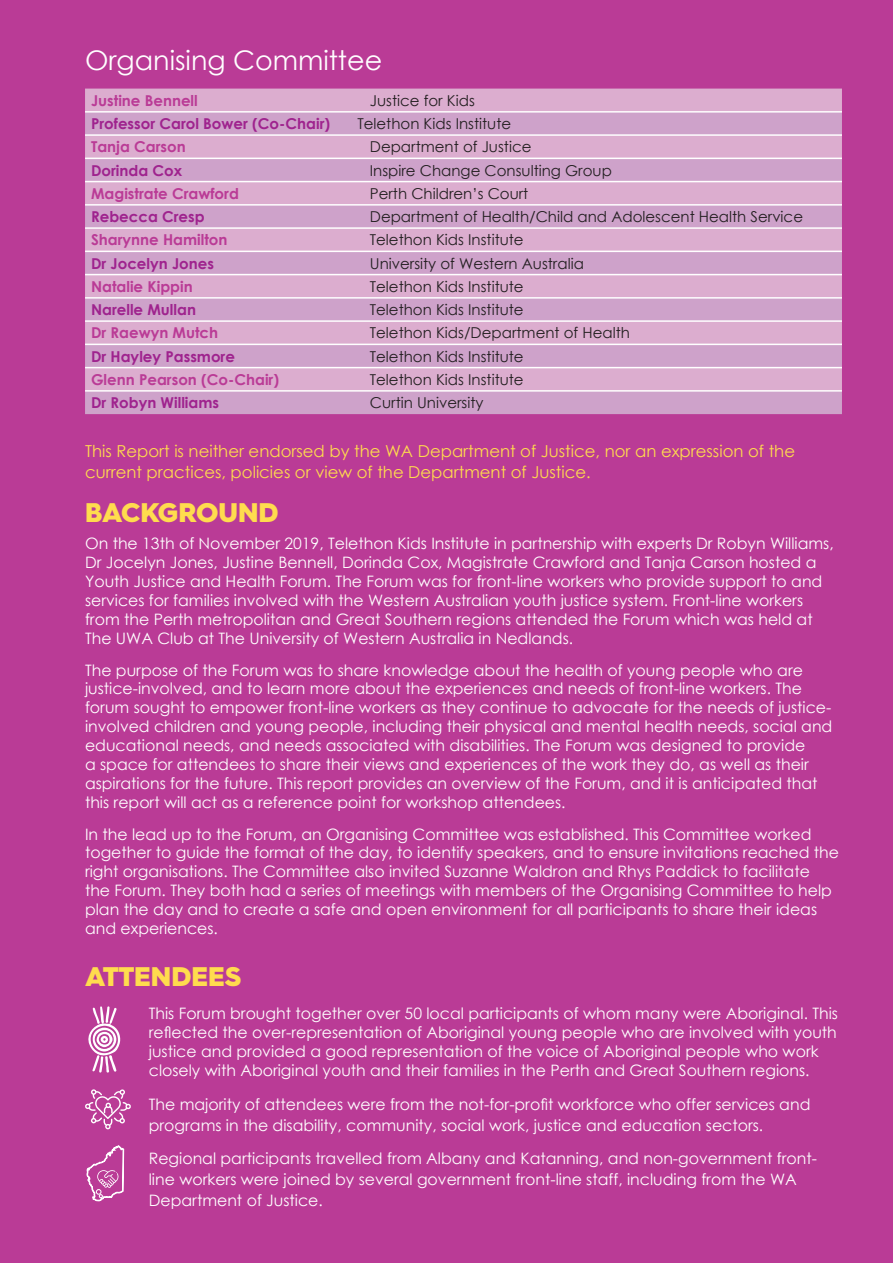
<style>
.page{position:relative;width:893px;height:1263px;background:#ba3b96}
.page>*{position:absolute;margin:0;border:0;box-sizing:border-box;transform-origin:0 0}
.t1{font:27px "Century Gothic";color:#fff}
.t2{font:900 27px "Hurme Geometric Sans 4";color:#ffdc4e}
.t3{font:16.5px/21px "Century Gothic";color:#ffdc4e}
.t4{font:15.75px/18.9px "Century Gothic";color:#fff}
.t5{font:15px "Century Gothic";color:#231f20}
.t6{font:700 15px "Century Gothic";color:#9f238e}
.t7{font:700 15px "Century Gothic";color:#ba3b96}
</style>
<div class="page">
<div style="left:85px;top:89px;width:757px;height:22px;background:#dcadcf"></div>
<svg style="left:85px;top:113px;width:757px;height:301px;background:#d4a8cc"></svg>
<hr style="left:85px;top:111px;width:757px;height:2px;background:#fff">
<hr style="left:85px;top:134px;width:757px;height:2px;background:#fff">
<hr style="left:85px;top:158px;width:757px;height:1px;background:#fff">
<hr style="left:85px;top:181px;width:757px;height:1px;background:#fff">
<hr style="left:85px;top:204px;width:757px;height:2px;background:#fff">
<hr style="left:85px;top:227px;width:757px;height:2px;background:#fff">
<hr style="left:85px;top:251px;width:757px;height:1px;background:#fff">
<hr style="left:85px;top:274px;width:757px;height:1px;background:#fff">
<hr style="left:85px;top:297px;width:757px;height:2px;background:#fff">
<hr style="left:85px;top:320px;width:757px;height:2px;background:#fff">
<hr style="left:85px;top:344px;width:757px;height:1px;background:#fff">
<hr style="left:85px;top:367px;width:757px;height:1px;background:#fff">
<hr style="left:85px;top:390px;width:757px;height:2px;background:#fff">
<svg style="left:88px;top:1006px;width:33px;height:67px"></svg>
<svg style="left:85px;top:1089px;width:46px;height:40px"></svg>
<svg style="left:86px;top:1145px;width:39px;height:56px"></svg>
<h1 class="t1" style="left:85px;top:41px;width:299px">Organising Committee</h1>
<p class="t7" style="left:91px;top:89px;width:108px">Justine Bennell</p>
<p class="t5" style="left:370px;top:90px;width:107px">Justice for Kids</p>
<p class="t6" style="left:91px;top:112px;width:241px">Professor Carol Bower (Co-Chair)</p>
<p class="t5" style="left:357px;top:113px;width:155px">Telethon Kids Institute</p>
<p class="t7" style="left:91px;top:135px;width:96px">Tanja Carson</p>
<p class="t5" style="left:370px;top:136px;width:163px">Department of Justice</p>
<p class="t6" style="left:91px;top:159px;width:93px">Dorinda Cox</p>
<p class="t5" style="left:370px;top:160px;width:244px">Inspire Change Consulting Group</p>
<p class="t7" style="left:91px;top:182px;width:149px">Magistrate Crawford</p>
<p class="t5" style="left:370px;top:183px;width:160px">Perth Children’s Court</p>
<p class="t6" style="left:91px;top:205px;width:115px">Rebecca Cresp</p>
<p class="t5" style="left:370px;top:206px;width:435px">Department of Health/Child and Adolescent Health Service</p>
<p class="t7" style="left:91px;top:228px;width:138px">Sharynne Hamilton</p>
<p class="t5" style="left:370px;top:229px;width:155px">Telethon Kids Institute</p>
<p class="t6" style="left:91px;top:252px;width:124px">Dr Jocelyn Jones</p>
<p class="t5" style="left:370px;top:253px;width:216px">University of Western Australia</p>
<p class="t7" style="left:91px;top:275px;width:103px">Natalie Kippin</p>
<p class="t5" style="left:370px;top:276px;width:155px">Telethon Kids Institute</p>
<p class="t6" style="left:91px;top:298px;width:106px">Narelle Mullan</p>
<p class="t5" style="left:370px;top:299px;width:155px">Telethon Kids Institute</p>
<p class="t7" style="left:91px;top:321px;width:129px">Dr Raewyn Mutch</p>
<p class="t5" style="left:370px;top:322px;width:262px">Telethon Kids/Department of Health</p>
<p class="t6" style="left:91px;top:345px;width:146px">Dr Hayley Passmore</p>
<p class="t5" style="left:370px;top:346px;width:155px">Telethon Kids Institute</p>
<p class="t7" style="left:91px;top:368px;width:190px">Glenn Pearson (Co-Chair)</p>
<p class="t5" style="left:370px;top:369px;width:155px">Telethon Kids Institute</p>
<p class="t6" style="left:91px;top:391px;width:130px">Dr Robyn Williams</p>
<p class="t5" style="left:370px;top:392px;width:115px">Curtin University</p>
<p class="t3" style="left:85px;top:440px;width:711px">This Report is neither endorsed by the WA Department of Justice, nor an expression of the current practices, policies or view of the Department of Justice.</p>
<h1 class="t2" style="left:85px;top:494px;width:195px">BACKGROUND</h1>
<p class="t4" style="left:85px;top:534px;width:750px">On the 13th of November 2019, Telethon Kids Institute in partnership with experts Dr Robyn Williams, Dr Jocelyn Jones, Justine Bennell, Dorinda Cox, Magistrate Crawford and Tanja Carson hosted a Youth Justice and Health Forum. The Forum was for front-line workers who provide support to and services for families involved with the Western Australian youth justice system. Front-line workers from the Perth metropolitan and Great Southern regions attended the Forum which was held at The UWA Club at The University of Western Australia in Nedlands.</p>
<p class="t4" style="left:85px;top:660px;width:749px">The purpose of the Forum was to share knowledge about the health of young people who are justice-involved, and to learn more about the experiences and needs of front-line workers. The forum sought to empower front-line workers as they continue to advocate for the needs of justice&shy;involved children and young people, including their physical and mental health needs, social and educational needs, and needs associated with disabilities. The Forum was designed to provide<br>a space for attendees to share their views and experiences of the work they do, as well as their aspirations for the future. This report provides an overview of the Forum, and it is anticipated that this report will act as a reference point for workshop attendees.</p>
<p class="t4" style="left:85px;top:824px;width:755px">In the lead up to the Forum, an Organising Committee was established. This Committee worked together to guide the format of the day, to identify speakers, and to ensure invitations reached the right organisations. The Committee also invited Suzanne Waldron and Rhys Paddick to facilitate the Forum. They both had a series of meetings with members of the Organising Committee to help plan the day and to create a safe and open environment for all participants to share their ideas and experiences.</p>
<h1 class="t2" style="left:85px;top:957px;width:158px">ATTENDEES</h1>
<p class="t4" style="left:149px;top:1004px;width:691px">This Forum brought together over 50 local participants of whom many were Aboriginal. This reflected the over-representation of Aboriginal young people who are involved with youth justice and provided a good representation of the voice of Aboriginal people who work closely with Aboriginal youth and their families in the Perth and Great Southern regions.</p>
<p class="t4" style="left:149px;top:1093px;width:663px;line-height:21px">The majority of attendees were from the not-for-profit workforce who offer services and programs in the disability, community, social work, justice and education sectors.</p>
<p class="t4" style="left:149px;top:1148px;width:670px;line-height:21px">Regional participants travelled from Albany and Katanning, and non-government front&shy;line workers were joined by several government front-line staff, including from the WA<br>Department of Justice.</p>
</div>
